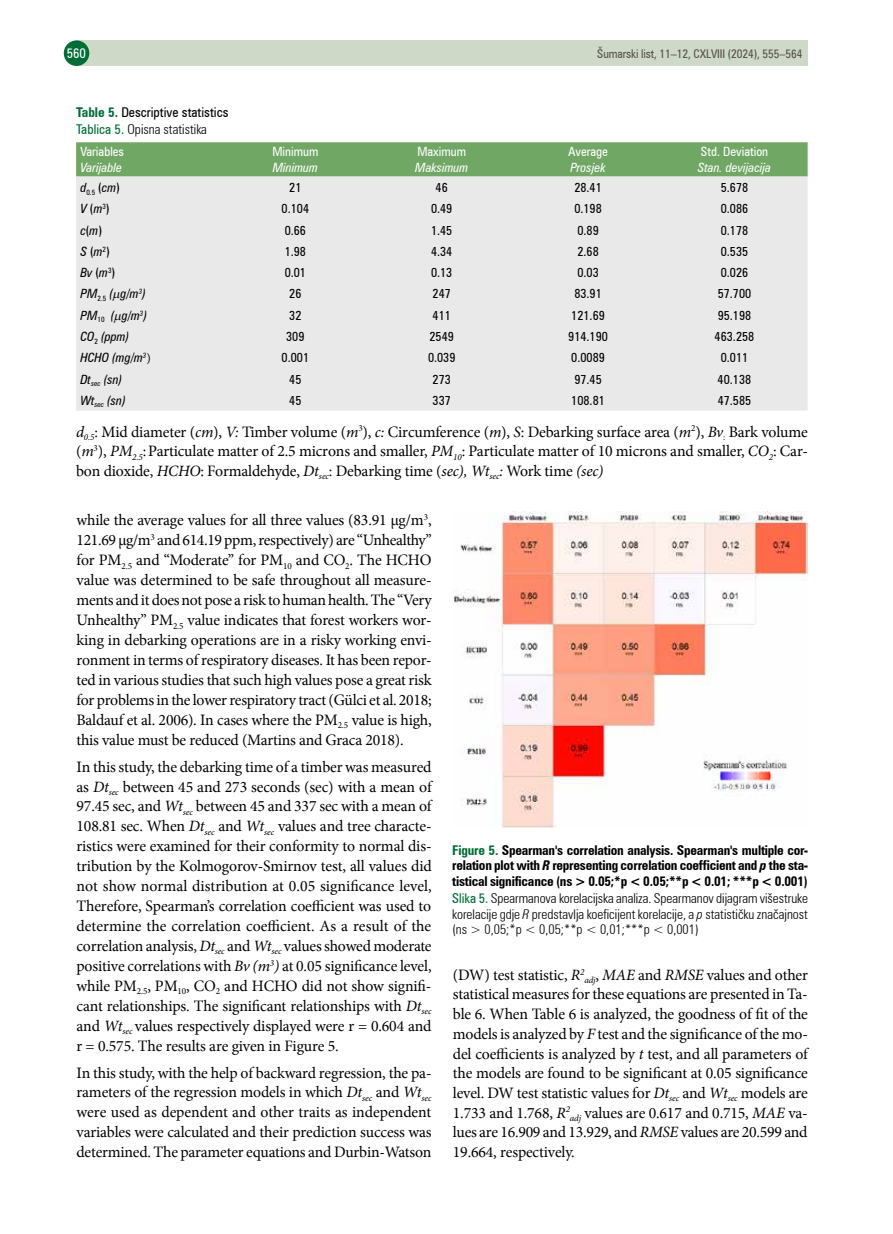
<style>
.page{position:relative;width:893px;height:1234px;background:#fff}
.page>*{position:absolute;margin:0;border:0;box-sizing:border-box;transform-origin:0 0}
.t1{font:15.75px/20px "Minion Pro";letter-spacing:-.015em;color:#000;text-align:justify}
.t2{font:700 condensed 13.5px/15.5px "Zurich BT";letter-spacing:-.015em;color:#000;text-align:justify}
.t3{font:300 condensed 13.5px/15.5px "Zurich BT";color:#000;text-align:justify}
.t4{font:condensed 13.5px/17.1px "Zurich BT";color:#000}
.t5{font:condensed 13.5px "Zurich BT";color:#fff}
.t6{font:condensed 12.75px "Zurich BT";color:#000}
.t7{font:italic condensed 12.75px "Zurich BT";color:#000}
.t8{font:italic condensed 12.75px "Zurich BT";color:#fff}
.t9{font:condensed 12.75px "Zurich BT";color:#fff}
.t10{font:condensed 12px "Zurich BT";letter-spacing:-.01em;color:#57514d}
.s1{font-family:"Zurich Cn BT";font-stretch:normal}
.s2{font-weight:700;color:#006c36}
.s3{color:#006c36}
.s4{font-weight:300}
.s5{font-style:normal}
.s6{font-family:"Grcki";font-stretch:normal}
.s7{font-family:"Minion Pro";font-style:normal;font-stretch:normal}
.s8{font-style:italic}
.s9{font-weight:400;color:#006c36}
</style>
<div class="page">
<div style="left:77px;top:40px;width:731px;height:26px;background:#cedac7"></div>
<div style="left:64px;top:40px;width:25px;height:26px;background:#006c36;border-radius:50%"></div>
<div style="left:76px;top:142px;width:732px;height:34px;background:#70a765"></div>
<div style="left:76px;top:176px;width:732px;height:234px;background:#e9e9e9"></div>
<img style="left:453px;top:512px;width:355px;height:314px">
<p class="t5" style="left:67px;top:45px;width:21px">560</p>
<p class="t10" style="left:597px;top:46px;width:207px">Šumarski list, 11–12, CXLVIII (2024), <span class="s1">555–564</span></p>
<p class="t4" style="left:76px;top:103px;width:154px"><span class="s2">Table 5.</span> Descriptive statistics<br><span class="s3">Tablica 5.</span> <span class="s4">Opisna statistika</span></p>
<p class="t9" style="left:80px;top:144px;width:45px">Variables</p>
<p class="t8" style="left:80px;top:160px;width:43px">Varijable</p>
<p class="t9" style="left:272px;top:144px;width:47px">Minimum</p>
<p class="t8" style="left:273px;top:160px;width:47px">Minimum</p>
<p class="t9" style="left:417px;top:144px;width:50px">Maximum</p>
<p class="t8" style="left:415px;top:160px;width:55px">Maksimum</p>
<p class="t9" style="left:568px;top:144px;width:41px">Average</p>
<p class="t8" style="left:570px;top:160px;width:37px">Prosjek</p>
<p class="t9" style="left:701px;top:144px;width:69px">Std. Deviation</p>
<p class="t8" style="left:698px;top:160px;width:75px">Stan. devijacija</p>
<p class="t7" style="left:80px;top:180px;width:41px">d<sub>0.5</sub> <span class="s5">(</span>cm<span class="s5">)</span></p>
<p class="t6" style="left:289px;top:180px;width:14px">21</p>
<p class="t6" style="left:436px;top:180px;width:14px">46</p>
<p class="t6" style="left:574px;top:180px;width:29px">28.41</p>
<p class="t6" style="left:721px;top:180px;width:29px">5.678</p>
<p class="t7" style="left:80px;top:201px;width:31px">V <span class="s5">(</span>m<sup>3</sup><span class="s5">)</span></p>
<p class="t6" style="left:282px;top:201px;width:29px">0.104</p>
<p class="t6" style="left:431px;top:201px;width:23px">0.49</p>
<p class="t6" style="left:574px;top:201px;width:29px">0.198</p>
<p class="t6" style="left:721px;top:201px;width:29px">0.086</p>
<p class="t7" style="left:80px;top:222px;width:23px">c<span class="s5">(</span>m<span class="s5">)</span></p>
<p class="t6" style="left:285px;top:222px;width:23px">0.66</p>
<p class="t6" style="left:431px;top:222px;width:23px">1.45</p>
<p class="t6" style="left:577px;top:222px;width:23px">0.89</p>
<p class="t6" style="left:721px;top:222px;width:29px">0.178</p>
<p class="t7" style="left:80px;top:243px;width:31px">S <span class="s5">(</span>m<sup>2</sup><span class="s5">)</span></p>
<p class="t6" style="left:285px;top:243px;width:23px">1.98</p>
<p class="t6" style="left:431px;top:243px;width:23px">4.34</p>
<p class="t6" style="left:577px;top:243px;width:23px">2.68</p>
<p class="t6" style="left:721px;top:243px;width:29px">0.535</p>
<p class="t7" style="left:80px;top:265px;width:36px">Bv <span class="s5">(</span>m<sup>3</sup><span class="s5">)</span></p>
<p class="t6" style="left:285px;top:265px;width:23px">0.01</p>
<p class="t6" style="left:431px;top:265px;width:23px">0.13</p>
<p class="t6" style="left:577px;top:265px;width:23px">0.03</p>
<p class="t6" style="left:721px;top:265px;width:29px">0.026</p>
<p class="t7" style="left:80px;top:286px;width:67px">PM<sub>2.5</sub> (<span class="s6">m</span>g/m<sup>3</sup>)</p>
<p class="t6" style="left:289px;top:286px;width:14px">26</p>
<p class="t6" style="left:433px;top:286px;width:20px">247</p>
<p class="t6" style="left:574px;top:286px;width:29px">83.91</p>
<p class="t6" style="left:718px;top:286px;width:35px">57.700</p>
<p class="t7" style="left:80px;top:307px;width:68px">PM<sub>10</sub> (<span class="s6">m</span>g/m<sup>3</sup>)</p>
<p class="t6" style="left:289px;top:307px;width:14px">32</p>
<p class="t6" style="left:433px;top:307px;width:20px">411</p>
<p class="t6" style="left:571px;top:307px;width:35px">121.69</p>
<p class="t6" style="left:718px;top:307px;width:35px">95.198</p>
<p class="t7" style="left:80px;top:328px;width:50px">CO<sub>2</sub> (ppm)</p>
<p class="t6" style="left:286px;top:328px;width:20px">309</p>
<p class="t6" style="left:429px;top:328px;width:26px">2549</p>
<p class="t6" style="left:568px;top:328px;width:41px">914.190</p>
<p class="t6" style="left:715px;top:328px;width:41px">463.258</p>
<p class="t7" style="left:80px;top:350px;width:72px">HCHO (mg/m<sup>3</sup><span class="s7">)</span></p>
<p class="t6" style="left:282px;top:350px;width:29px">0.001</p>
<p class="t6" style="left:428px;top:350px;width:29px">0.039</p>
<p class="t6" style="left:571px;top:350px;width:35px">0.0089</p>
<p class="t6" style="left:721px;top:350px;width:29px">0.011</p>
<p class="t7" style="left:80px;top:371px;width:43px">Dt<sub>sec</sub> (sn)</p>
<p class="t6" style="left:289px;top:371px;width:14px">45</p>
<p class="t6" style="left:433px;top:371px;width:20px">273</p>
<p class="t6" style="left:574px;top:371px;width:29px">97.45</p>
<p class="t6" style="left:718px;top:371px;width:35px">40.138</p>
<p class="t7" style="left:80px;top:392px;width:47px">Wt<sub>sec</sub> (sn)</p>
<p class="t6" style="left:289px;top:392px;width:14px">45</p>
<p class="t6" style="left:433px;top:392px;width:20px">337</p>
<p class="t6" style="left:571px;top:392px;width:35px">108.81</p>
<p class="t6" style="left:718px;top:392px;width:35px">47.585</p>
<p class="t1" style="left:76px;top:422px;width:733px"><span class="s8">d</span><sub>0.5</sub>: Mid diameter (<span class="s8">cm</span>), <span class="s8">V:</span> Timber volume (<span class="s8">m</span><sup>3</sup>), <span class="s8">c:</span> Circumference (<span class="s8">m</span>), <span class="s8">S</span>: Debarking surface area (<span class="s8">m</span><sup>2</sup>), <span class="s8">Bv</span><sub>:</sub> Bark volume (<span class="s8">m</span><sup>3</sup>), <span class="s8">PM</span><sub>2.5</sub>:Particulate matter of 2.5 microns and smaller, <span class="s8">PM</span><sub>10</sub>: Particulate matter of 10 microns and smaller, <span class="s8">CO</span><sub>2</sub>: Car&shy;bon dioxide, <span class="s8">HCHO</span>: Formaldehyde, <span class="s8">Dt</span><sub>sec</sub>: Debarking time (<span class="s8">sec), Wt</span><sub>sec</sub><span class="s8">:</span> Work time <span class="s8">(sec)</span></p>
<p class="t1" style="left:77px;top:510px;width:357px">while the average values for all three values (83.91 μg/m<sup>3</sup>, 121.69 μg/m<sup>3</sup> and 614.19 ppm, respectively) are “Unhealthy” for PM<sub>2.5</sub> and “Moderate” for PM<sub>10</sub> and CO<sub>2</sub>. The HCHO value was determined to be safe throughout all measure&shy;ments and it does not pose a risk to human health. The “Very Unhealthy” PM<sub>2.5</sub> value indicates that forest workers wor&shy;king in debarking operations are in a risky working envi&shy;ronment in terms of respiratory diseases. It has been repor&shy;ted in various studies that such high values pose a great risk for problems in the lower respiratory tract (Gülci et al. 2018; Baldauf et al. 2006). In cases where the PM<sub>2.5</sub> value is high, this value must be reduced (Martins and Graca 2018).</p>
<p class="t1" style="left:77px;top:756px;width:357px">In this study, the debarking time of a timber was measured as <span class="s8">Dt</span><sub>sec</sub> between 45 and 273 seconds (sec) with a mean of 97.45 sec, and <span class="s8">Wt</span><sub>sec</sub> between 45 and 337 sec with a mean of 108.81 sec. When <span class="s8">Dt</span><sub>sec</sub> and <span class="s8">Wt</span><sub>sec</sub> values and tree characte&shy;ristics were examined for their conformity to normal dis&shy;tribution by the Kolmogorov-Smirnov test, all values did not show normal distribution at 0.05 significance level, Therefore, Spearman’s correlation coefficient was used to determine the correlation coefficient. As a result of the correlation analysis, <span class="s8">Dt</span><sub>sec</sub> and <span class="s8">Wt</span><sub>sec</sub> values showed moderate positive correlations with <span class="s8">Bv (m</span><sup>3</sup><span class="s8">)</span> at 0.05 significance level, while PM<sub>2.5</sub>, PM<sub>10</sub>, CO<sub>2</sub> and HCHO did not show signifi&shy;cant relationships. The significant relationships with <span class="s8">Dt</span><sub>sec </sub>and <span class="s8">Wt</span><sub>sec</sub> values respectively displayed were r = 0.604 and r = 0.575. The results are given in Figure 5.</p>
<p class="t1" style="left:77px;top:1062px;width:357px">In this study, with the help of backward regression, the pa&shy;rameters of the regression models in which <span class="s8">Dt</span><sub>sec</sub> and <span class="s8">Wt</span><sub>sec </sub>were used as dependent and other traits as independent variables were calculated and their prediction success was determined. The parameter equations and Durbin-Watson</p>
<p class="t2" style="left:452px;top:841px;width:357px"><span class="s3">Figure 5.</span> Spearman's correlation analysis. Spearman's multiple cor&shy;relation plot with <span class="s8">R</span> representing correlation coefficient and <span class="s8">p</span> the sta&shy;tistical significance (ns &gt; 0.05;*p &lt; 0.05;**p &lt; 0.01; ***p &lt; 0.001)</p>
<p class="t3" style="left:452px;top:890px;width:357px"><span class="s9">Slika 5.</span> Spearmanova korelacijska analiza. Spearmanov dijagram višestruke korelacije gdje <span class="s8">R</span> predstavlja koeficijent korelacije, a <span class="s8">p</span> statističku značajnost (ns &gt; 0,05;*p &lt; 0,05;**p &lt; 0,01;***p &lt; 0,001)</p>
<p class="t1" style="left:453px;top:964px;width:357px">(DW) test statistic, <span class="s8">R</span><sup>2</sup><sub>adj</sub>, <span class="s8">MAE</span> and <span class="s8">RMSE</span> values and other statistical measures for these equations are presented in Ta&shy;ble 6. When Table 6 is analyzed, the goodness of fit of the models is analyzed by <span class="s8">F</span> test and the significance of the mo&shy;del coefficients is analyzed by <span class="s8">t</span> test, and all parameters of the models are found to be significant at 0.05 significance level. DW test statistic values for <span class="s8">Dt</span><sub>sec</sub> and <span class="s8">Wt</span><sub>sec</sub> models are 1.733 and 1.768, <span class="s8">R</span><sup>2</sup><sub>adj</sub> values are 0.617 and 0.715, <span class="s8">MAE</span> va&shy;lues are 16.909 and 13.929, and <span class="s8">RMSE</span> values are 20.599 and 19.664, respectively.</p>
</div>
